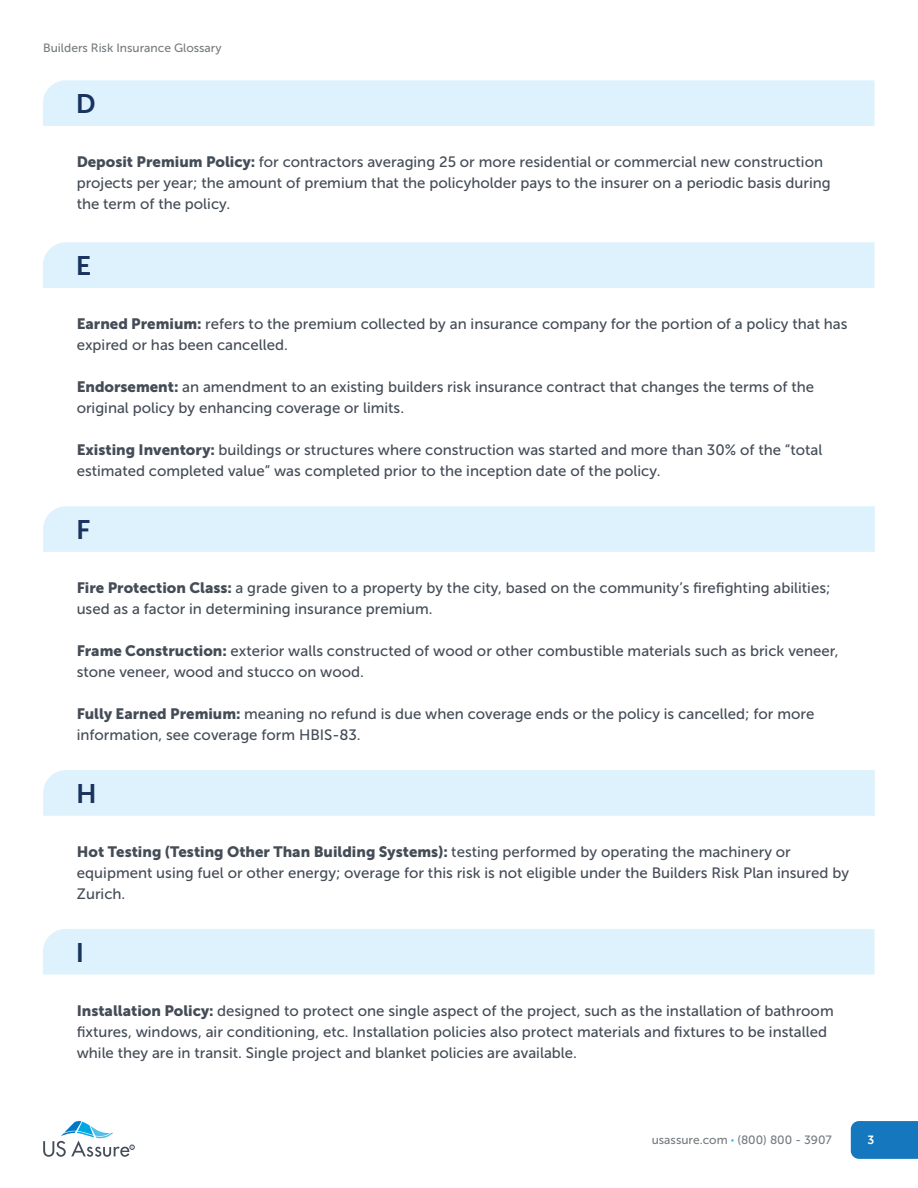
<style>
.page{position:relative;width:918px;height:1188px;background:#fff}
.page>*{position:absolute;margin:0;border:0;box-sizing:border-box;transform-origin:0 0}
.Header_04___18pt{font:27px "Museo Sans 700";color:#19335f}
.Page_Number___8pt{font:15px/21px "Museo Sans 500";color:#444c57}
.t1{font:12px "Museo Sans 500";color:#767c80}
.t2{font:12px "Museo Sans 700";color:#fff}
.s1{font-family:"Museo Sans 900"}
.s2{font-family:"Museo Sans 900";color:#18a7e0}
</style>
<div class="page">
<div style="left:43px;top:80px;width:831px;height:46px;background:#ddf2fc"></div>
<div style="left:43px;top:242px;width:831px;height:46px;background:#ddf2fc"></div>
<div style="left:43px;top:506px;width:832px;height:46px;background:#ddf2fc"></div>
<div style="left:43px;top:770px;width:832px;height:46px;background:#ddf2fc"></div>
<div style="left:43px;top:929px;width:831px;height:46px;background:#ddf2fc"></div>
<div style="left:851px;top:1121px;width:67px;height:38px;background:#1577be"></div>
<svg style="left:43px;top:1121px;width:92px;height:36px"></svg>
<p class="t1" style="left:43px;top:41px;width:180px">Builders Risk Insurance Glossary</p>
<p class="Header_04___18pt" style="left:76px;top:89px;width:21px">D</p>
<p class="Page_Number___8pt" style="left:77px;top:152px;width:756px"><span class="s1">Deposit Premium Policy:</span> for contractors averaging 25 or more residential or commercial new construction projects per year; the amount of premium that the policyholder pays to the insurer on a periodic basis during the term of the policy.</p>
<p class="Header_04___18pt" style="left:76px;top:251px;width:17px">E</p>
<p class="Page_Number___8pt" style="left:77px;top:314px;width:772px"><span class="s1">Earned Premium:</span> refers to the premium collected by an insurance company for the portion of a policy that has expired or has been cancelled.</p>
<p class="Page_Number___8pt" style="left:77px;top:377px;width:739px"><span class="s1">Endorsement:</span> an amendment to an existing builders risk insurance contract that changes the terms of the original policy by enhancing coverage or limits.</p>
<p class="Page_Number___8pt" style="left:77px;top:440px;width:747px"><span class="s1">Existing Inventory:</span> buildings or structures where construction was started and more than 30% of the “total estimated completed value” was completed prior to the inception date of the policy.</p>
<p class="Header_04___18pt" style="left:76px;top:515px;width:16px">F</p>
<p class="Page_Number___8pt" style="left:77px;top:578px;width:755px"><span class="s1">Fire Protection Class:</span> a grade given to a property by the city, based on the community’s firefighting abilities; used as a factor in determining insurance premium.</p>
<p class="Page_Number___8pt" style="left:77px;top:641px;width:764px"><span class="s1">Frame Construction:</span> exterior walls constructed of wood or other combustible materials such as brick veneer, stone veneer, wood and stucco on wood.</p>
<p class="Page_Number___8pt" style="left:77px;top:704px;width:739px"><span class="s1">Fully Earned Premium:</span> meaning no refund is due when coverage ends or the policy is cancelled; for more information, see coverage form HBIS-83.</p>
<p class="Header_04___18pt" style="left:76px;top:779px;width:22px">H</p>
<p class="Page_Number___8pt" style="left:77px;top:841px;width:774px"><span class="s1">Hot Testing (Testing Other Than Building Systems):</span> testing performed by operating the machinery or equipment using fuel or other energy; overage for this risk is not eligible under the Builders Risk Plan insured by<br>Zurich.</p>
<p class="Header_04___18pt" style="left:76px;top:938px;width:10px">I</p>
<p class="Page_Number___8pt" style="left:77px;top:1000px;width:759px"><span class="s1">Installation Policy:</span> designed to protect one single aspect of the project, such as the installation of bathroom fixtures, windows, air conditioning, etc. Installation policies also protect materials and fixtures to be installed while they are in transit. Single project and blanket policies are available.</p>
<p class="t1" style="left:652px;top:1133px;width:182px">usassure.com <span class="s2">·</span> (800) 800 - 3907</p>
<p class="t2" style="left:868px;top:1133px;width:8px">3</p>
</div>
